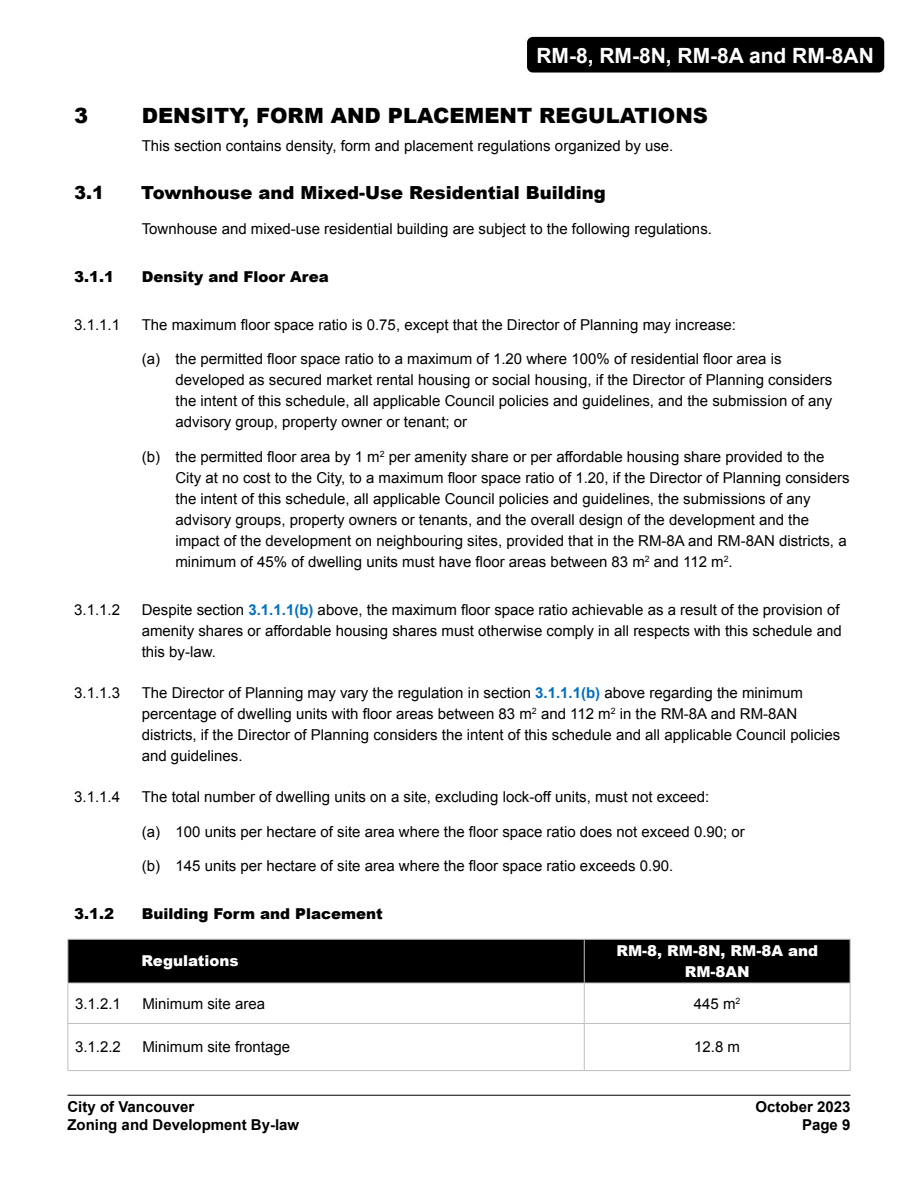
<style>
.page{position:relative;width:918px;height:1188px;background:#fff}
.page>*{position:absolute;margin:0;border:0;box-sizing:border-box;transform-origin:0 0}
.Heading_1__1{font:900 21px "Arial";color:#000}
.t1{font:700 21px "Arial";color:#fff}
.Heading_2__1_1{font:900 18px "Arial";color:#000}
.Body_Text__a{font:15px/21px "Arial";color:#000}
.Body__1_1_1_1{font:15px/21px "Arial";color:#000}
.Body_Text_-_left_ali{font:15px "Arial";color:#000}
.t2{font:700 15px "Arial";color:#000}
.Heading_3__1_1_1{font:900 15px "Arial";color:#000}
.Table_Header__White{font:900 15px/21px "Arial";color:#fff;text-align:center}
.TableText_-_centre_a{font:15px "Arial";color:#000}
.s1{font-weight:700;color:#0070c0}
</style>
<div class="page">
<hr style="left:68px;top:1095px;width:782px;height:1px;background:#000">
<div style="left:527px;top:37px;width:357px;height:36px;background:#000;border-radius:6px"></div>
<div style="left:69px;top:940px;width:781px;height:43px;background:#000"></div>
<hr style="left:68px;top:1070px;width:516px;height:1px;background:#bfbfbf">
<hr style="left:68px;top:1023px;width:516px;height:1px;background:#bfbfbf">
<hr style="left:68px;top:983px;width:1px;height:40px;background:#bfbfbf">
<hr style="left:68px;top:1024px;width:1px;height:46px;background:#bfbfbf">
<hr style="left:850px;top:983px;width:1px;height:40px;background:#bfbfbf">
<hr style="left:850px;top:1024px;width:1px;height:46px;background:#bfbfbf">
<hr style="left:850px;top:940px;width:1px;height:43px;background:#bfbfbf">
<hr style="left:68px;top:939px;width:516px;height:1px;background:#bfbfbf">
<hr style="left:68px;top:940px;width:1px;height:43px;background:#bfbfbf">
<hr style="left:68px;top:983px;width:516px;height:1px;background:#bfbfbf">
<hr style="left:584px;top:983px;width:1px;height:40px;background:#bfbfbf">
<hr style="left:584px;top:1023px;width:266px;height:1px;background:#bfbfbf">
<hr style="left:584px;top:1024px;width:1px;height:46px;background:#bfbfbf">
<hr style="left:584px;top:1070px;width:266px;height:1px;background:#bfbfbf">
<hr style="left:584px;top:939px;width:266px;height:1px;background:#bfbfbf">
<hr style="left:584px;top:940px;width:1px;height:43px;background:#bfbfbf">
<hr style="left:584px;top:983px;width:266px;height:1px;background:#bfbfbf">
<h1 class="t1" style="left:536px;top:41px;width:339px">RM-8, RM-8N, RM-8A and RM-8AN</h1>
<h1 class="Heading_1__1" style="left:74px;top:100px;width:16px">3</h1>
<h1 class="Heading_1__1" style="left:142px;top:100px;width:568px">DENSITY, FORM AND PLACEMENT REGULATIONS</h1>
<p class="Body_Text_-_left_ali" style="left:142px;top:136px;width:533px">This section contains density, form and placement regulations organized by use.</p>
<h2 class="Heading_2__1_1" style="left:74px;top:180px;width:32px">3.1</h2>
<h2 class="Heading_2__1_1" style="left:141px;top:180px;width:466px">Townhouse and Mixed-Use Residential Building</h2>
<p class="Body_Text_-_left_ali" style="left:142px;top:219px;width:572px">Townhouse and mixed-use residential building are subject to the following regulations.</p>
<h3 class="Heading_3__1_1_1" style="left:74px;top:266px;width:42px">3.1.1</h3>
<h3 class="Heading_3__1_1_1" style="left:142px;top:266px;width:189px">Density and Floor Area</h3>
<p class="Body__1_1_1_1" style="left:74px;top:314px;width:47px">3.1.1.1</p>
<p class="Body__1_1_1_1" style="left:142px;top:314px;width:596px">The maximum floor space ratio is 0.75, except that the Director of Planning may increase:</p>
<p class="Body_Text__a" style="left:176px;top:349px;width:658px;text-indent:-34px">(a) the permitted floor space ratio to a maximum of 1.20 where 100% of residential floor area is developed as secured market rental housing or social housing, if the Director of Planning considers the intent of this schedule, all applicable Council policies and guidelines, and the submission of any advisory group, property owner or tenant; or</p>
<p class="Body_Text__a" style="left:176px;top:446px;width:676px;text-indent:-34px">(b) the permitted floor area by 1 m<sup>2</sup> per amenity share or per affordable housing share provided to the City at no cost to the City, to a maximum floor space ratio of 1.20, if the Director of Planning considers the intent of this schedule, all applicable Council policies and guidelines, the submissions of any advisory groups, property owners or tenants, and the overall design of the development and the impact of the development on neighbouring sites, provided that in the RM-8A and RM-8AN districts, a minimum of 45% of dwelling units must have floor areas between 83 m<sup>2</sup> and 112 m<sup>2</sup>.</p>
<p class="Body__1_1_1_1" style="left:74px;top:599px;width:47px">3.1.1.2</p>
<p class="Body__1_1_1_1" style="left:142px;top:599px;width:702px">Despite section <span class="s1">3.1.1.1(b)</span> above, the maximum floor space ratio achievable as a result of the provision of amenity shares or affordable housing shares must otherwise comply in all respects with this schedule and this by-law.</p>
<p class="Body__1_1_1_1" style="left:74px;top:683px;width:47px">3.1.1.3</p>
<p class="Body__1_1_1_1" style="left:142px;top:683px;width:700px">The Director of Planning may vary the regulation in section <span class="s1">3.1.1.1(b)</span> above regarding the minimum percentage of dwelling units with floor areas between 83 m<sup>2</sup> and 112 m<sup>2</sup> in the RM-8A and RM-8AN districts, if the Director of Planning considers the intent of this schedule and all applicable Council policies and guidelines.</p>
<p class="Body__1_1_1_1" style="left:74px;top:787px;width:47px">3.1.1.4</p>
<p class="Body__1_1_1_1" style="left:142px;top:787px;width:569px">The total number of dwelling units on a site, excluding lock-off units, must not exceed:</p>
<p class="Body_Text__a" style="left:142px;top:821px;width:605px">(a) 100 units per hectare of site area where the floor space ratio does not exceed 0.90; or</p>
<p class="Body_Text__a" style="left:142px;top:856px;width:533px">(b) 145 units per hectare of site area where the floor space ratio exceeds 0.90.</p>
<h3 class="Heading_3__1_1_1" style="left:74px;top:903px;width:42px">3.1.2</h3>
<h3 class="Heading_3__1_1_1" style="left:142px;top:903px;width:243px">Building Form and Placement</h3>
<p class="Table_Header__White" style="left:141px;top:950px;width:99px">Regulations</p>
<p class="Table_Header__White" style="left:616px;top:940px;width:203px">RM-8, RM-8N, RM-8A and<br>RM-8AN</p>
<p class="Body__1_1_1_1" style="left:75px;top:993px;width:47px">3.1.2.1</p>
<p class="Body__1_1_1_1" style="left:142px;top:993px;width:124px">Minimum site area</p>
<p class="TableText_-_centre_a" style="left:694px;top:994px;width:48px">445 m<sup>2</sup></p>
<p class="Body__1_1_1_1" style="left:75px;top:1037px;width:47px">3.1.2.2</p>
<p class="Body__1_1_1_1" style="left:142px;top:1037px;width:149px">Minimum site frontage</p>
<p class="TableText_-_centre_a" style="left:694px;top:1037px;width:47px">12.8 m</p>
<p class="t2" style="left:68px;top:1097px;width:128px">City of Vancouver</p>
<p class="t2" style="left:755px;top:1097px;width:97px">October 2023</p>
<p class="t2" style="left:68px;top:1115px;width:233px">Zoning and Development By-law</p>
<p class="t2" style="left:802px;top:1115px;width:50px">Page 9</p>
</div>
